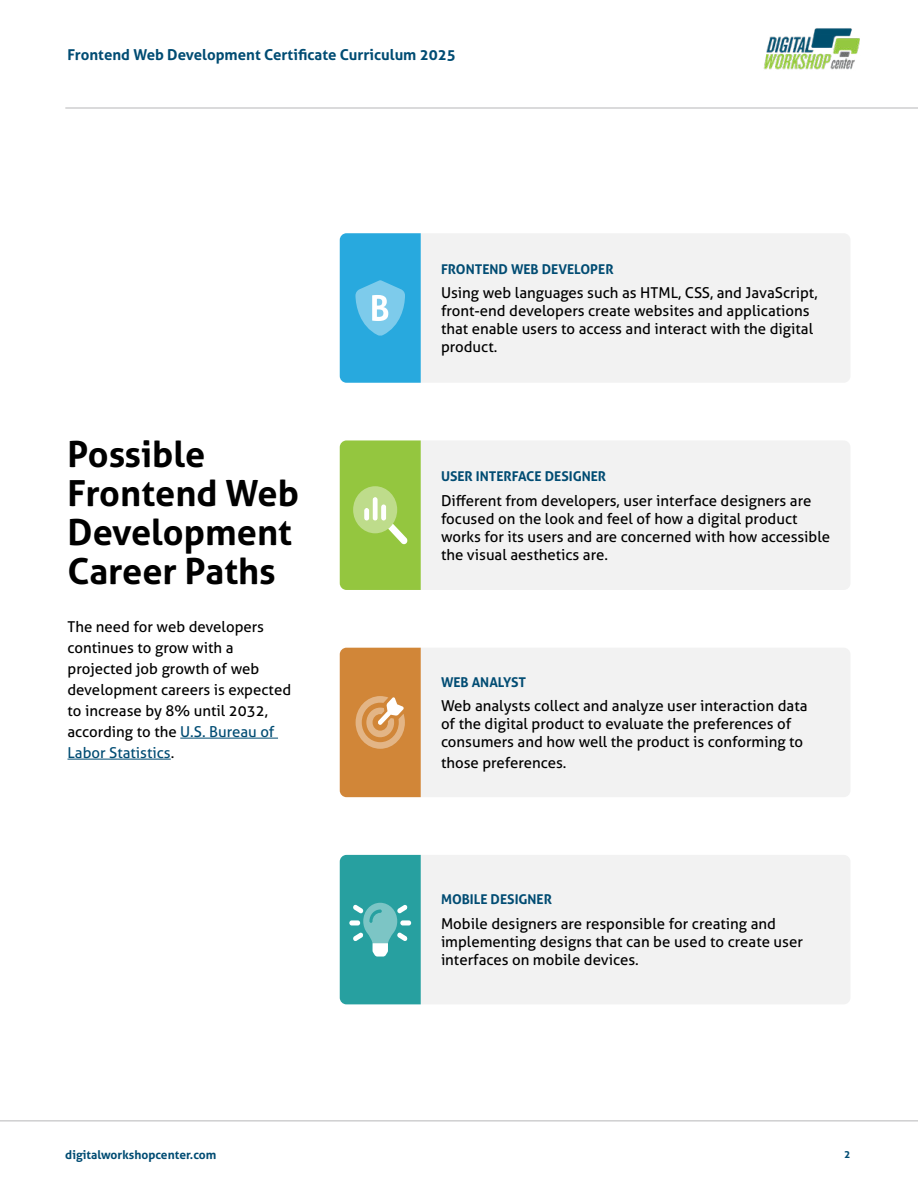
<style>
.page{position:relative;width:918px;height:1188px;background:#fff}
.page>*{position:absolute;margin:0;border:0;box-sizing:border-box;transform-origin:0 0}
.t1{font:700 36px/39px "Aller";color:#000}
.t2{font:15px/18px "Aller";color:#000}
.t3{font:700 15px "Aller";color:#014c73}
.t4{font:700 13.5px "Aller";color:#014c73}
.t5{font:700 12px "Aller";color:#014c73}
.t6{font:700 10.5px "Aller";color:#014c73}
.s1{color:#014c73}
</style>
<div class="page">
<img style="left:763px;top:28px;width:97px;height:42px">
<hr style="left:0;top:1120px;width:918px;height:1px;background:#b7b7b8">
<hr style="left:65px;top:108px;width:853px;height:1px;background:#b7b7b8">
<hr style="left:180px;top:738px;width:98px;height:1px;background:#014c73">
<hr style="left:68px;top:759px;width:103px;height:1px;background:#014c73">
<div style="left:421px;top:441px;width:429px;height:149px;background:#f2f2f2"></div>
<svg style="left:340px;top:440px;width:81px;height:150px;background:#9dca4f"></svg>
<div style="left:421px;top:855px;width:429px;height:149px;background:#f2f2f2"></div>
<svg style="left:340px;top:855px;width:81px;height:149px;background:#37a7a7"></svg>
<div style="left:421px;top:648px;width:429px;height:149px;background:#f2f2f2"></div>
<svg style="left:340px;top:648px;width:81px;height:149px;background:#d38d43"></svg>
<div style="left:421px;top:234px;width:429px;height:148px;background:#f2f2f2"></div>
<svg style="left:340px;top:233px;width:81px;height:150px;background:#3ab0e0"></svg>
<p class="t3" style="left:68px;top:45px;width:390px">Frontend Web Development Certificate Curriculum 2025</p>
<h1 class="t1" style="left:68px;top:437px;width:233px">Possible<br>Frontend Web<br>Development<br>Career Paths</h1>
<p class="t2" style="left:68px;top:618px;width:225px;line-height:21px">The need for web developers continues to grow with a projected job growth of web development careers is expected to increase by 8% until 2032, according to the <span class="s1">U.S. Bureau of<br>Labor Statistics</span>.</p>
<p class="t4" style="left:441px;top:262px;width:174px">FRONTEND WEB DEVELOPER</p>
<p class="t2" style="left:441px;top:285px;width:378px">Using web languages such as HTML, CSS, and JavaScript, front-end developers create websites and applications that enable users to access and interact with the digital product.</p>
<p class="t4" style="left:441px;top:468px;width:167px">USER INTERFACE DESIGNER</p>
<p class="t2" style="left:441px;top:491px;width:391px">Different from developers, user interface designers are focused on the look and feel of how a digital product works for its users and are concerned with how accessible the visual aesthetics are.</p>
<p class="t4" style="left:441px;top:673px;width:87px">WEB ANALYST</p>
<p class="t2" style="left:441px;top:698px;width:368px">Web analysts collect and analyze user interaction data of the digital product to evaluate the preferences of consumers and how well the product is conforming to</p>
<p class="t2" style="left:441px;top:755px;width:127px">those preferences.</p>
<p class="t4" style="left:441px;top:891px;width:113px">MOBILE DESIGNER</p>
<p class="t2" style="left:441px;top:916px;width:363px">Mobile designers are responsible for creating and implementing designs that can be used to create user interfaces on mobile devices.</p>
<p class="t5" style="left:65px;top:1149px;width:153px">digitalworkshopcenter.com</p>
<p class="t6" style="left:844px;top:1150px;width:8px">2</p>
</div>
